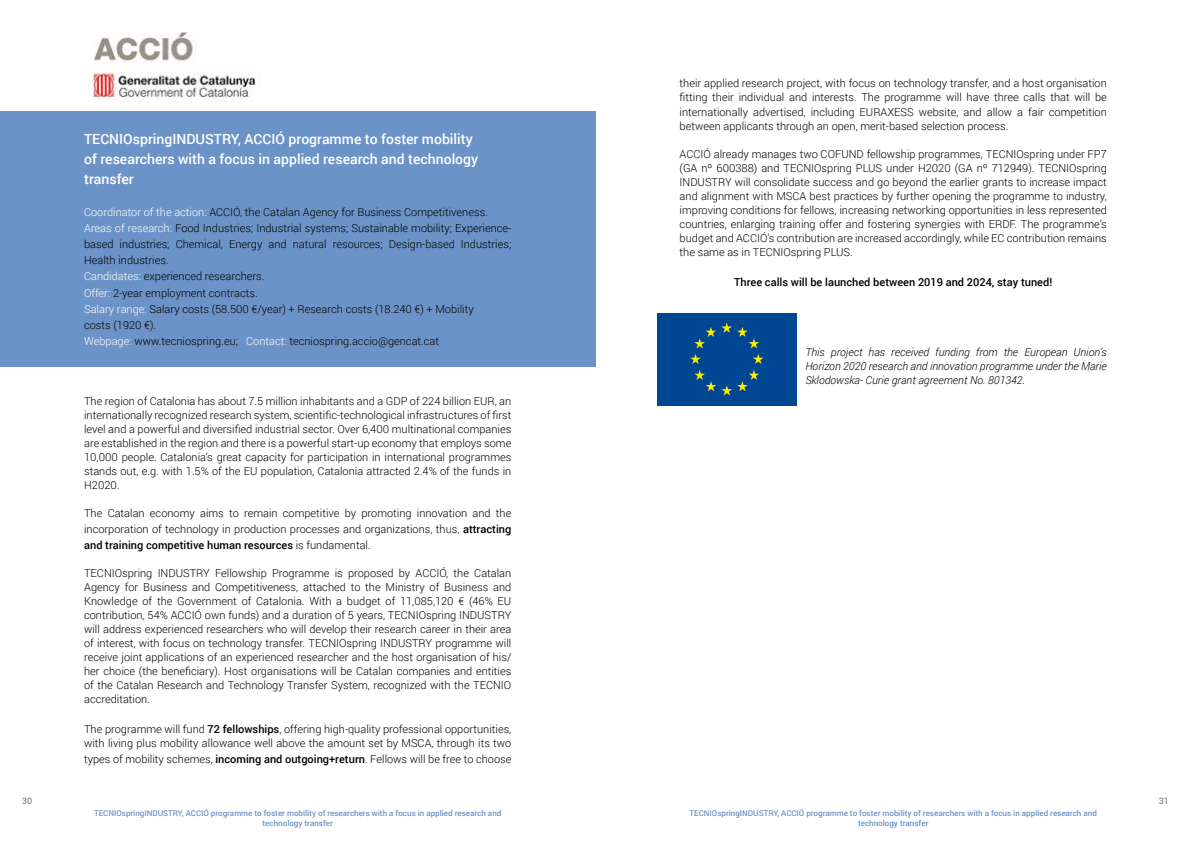
<style>
.page{position:relative;width:1191px;height:842px;background:#fff}
.page>*{position:absolute;margin:0;border:0;box-sizing:border-box;transform-origin:0 0}
.t1{font:500 14px/20px "Roboto";color:#fff}
.t2{font:300 11px/14px "Roboto";color:#000;text-align:justify}
.t3{font:italic 300 11px/14px "Roboto";color:#000;text-align:justify}
.t4{font:500 11px "Roboto";color:#000}
.t5{font:500 9px "Roboto";color:#86888a}
.t6{font:500 8px/10px "Roboto";color:#6c93c7;text-align:center}
.s1{color:#fff}
.s2{font-weight:500}
</style>
<div class="page">
<div style="left:0;top:112px;width:595px;height:255px;background:#6c93c7"></div>
<div style="left:657px;top:313px;width:140px;height:92px;background:#004793"></div>
<svg style="left:753px;top:354px;width:10px;height:10px"></svg>
<svg style="left:694px;top:323px;width:65px;height:25px"></svg>
<svg style="left:690px;top:354px;width:11px;height:10px"></svg>
<svg style="left:694px;top:370px;width:65px;height:25px"></svg>
<img style="left:87px;top:32px;width:169px;height:70px">
<p class="t1" style="left:84px;top:129px;width:396px">TECNIOspringINDUSTRY, ACCIÓ programme to foster mobility of researchers with a focus in applied research and technology transfer</p>
<p class="t2" style="left:84px;top:204px;width:429px;line-height:16px;text-align:left"><span class="s1">Coordinator of the action:</span> ACCIÓ, the Catalan Agency for Business Competitiveness.<br><span class="s1">Areas of research:</span> Food Industries; Industrial systems; Sustainable mobility; Experience&shy;based industries; Chemical, Energy and natural resources; Design-based Industries; Health industries.<br><span class="s1">Candidates:</span> experienced researchers.<br><span class="s1">Offer:</span> 2-year employment contracts.<br><span class="s1">Salary range:</span> Salary costs (58.500 €/year) + Research costs (18.240 €) + Mobility<br>costs (1920 €).<br><span class="s1">Webpage:</span> www.tecniospring.eu; <span class="s1">Contact:</span> tecniospring.accio@gencat.cat</p>
<p class="t2" style="left:84px;top:393px;width:429px">The region of Catalonia has about 7.5 million inhabitants and a GDP of 224 billion EUR, an internationally recognized research system, scientific-technological infrastructures of first level and a powerful and diversified industrial sector. Over 6,400 multinational companies are established in the region and there is a powerful start-up economy that employs some 10,000 people. Catalonia’s great capacity for participation in international programmes stands out, e.g. with 1.5% of the EU population, Catalonia attracted 2.4% of the funds in H2020.</p>
<p class="t2" style="left:84px;top:504px;width:429px;line-height:16px">The Catalan economy aims to remain competitive by promoting innovation and the incorporation of technology in production processes and organizations, thus, <span class="s2">attracting and training competitive human resources</span> is fundamental.</p>
<p class="t2" style="left:84px;top:565px;width:429px">TECNIOspring INDUSTRY Fellowship Programme is proposed by ACCIÓ, the Catalan Agency for Business and Competitiveness, attached to the Ministry of Business and Knowledge of the Government of Catalonia. With a budget of 11,085,120 € (46% EU contribution, 54% ACCIÓ own funds) and a duration of 5 years, TECNIOspring INDUSTRY will address experienced researchers who will develop their research career in their area of interest, with focus on technology transfer. TECNIOspring INDUSTRY programme will receive joint applications of an experienced researcher and the host organisation of his/ her choice (the beneficiary). Host organisations will be Catalan companies and entities of the Catalan Research and Technology Transfer System, recognized with the TECNIO accreditation.</p>
<p class="t2" style="left:84px;top:721px;width:429px">The programme will fund <span class="s2">72 fellowships</span>, offering high-quality professional opportunities, with living plus mobility allowance well above the amount set by MSCA, through its two</p>
<p class="t2" style="left:84px;top:751px;width:429px">types of mobility schemes, <span class="s2">incoming and outgoing+return</span>. Fellows will be free to choose</p>
<p class="t2" style="left:679px;top:76px;width:429px">their applied research project, with focus on technology transfer, and a host organisation fitting their individual and interests. The programme will have three calls that will be internationally advertised, including EURAXESS website, and allow a fair competition between applicants through an open, merit-based selection process.</p>
<p class="t2" style="left:679px;top:146px;width:429px">ACCIÓ already manages two COFUND fellowship programmes, TECNIOspring under FP7 (GA nº 600388) and TECNIOspring PLUS under H2020 (GA nº 712949). TECNIOspring INDUSTRY will consolidate success and go beyond the earlier grants to increase impact and alignment with MSCA best practices by further opening the programme to industry, improving conditions for fellows, increasing networking opportunities in less represented countries, enlarging training offer and fostering synergies with ERDF. The programme’s budget and ACCIÓ’s contribution are increased accordingly, while EC contribution remains the same as in TECNIOspring PLUS.</p>
<p class="t4" style="left:734px;top:274px;width:320px">Three calls will be launched between 2019 and 2024, stay tuned!</p>
<p class="t3" style="left:805px;top:344px;width:303px">This project has received funding from the European Union’s Horizon 2020 research and innovation programme under the Marie Sklodowska- Curie grant agreement No. 801342.</p>
<p class="t5" style="left:22px;top:795px;width:12px">30</p>
<p class="t5" style="left:1158px;top:795px;width:12px">31</p>
<p class="t6" style="left:94px;top:808px;width:409px">TECNIOspringINDUSTRY, ACCIÓ programme to foster mobility of researchers with a focus in applied research and technology transfer</p>
<p class="t6" style="left:689px;top:808px;width:409px">TECNIOspringINDUSTRY, ACCIÓ programme to foster mobility of researchers with a focus in applied research and technology transfer</p>
</div>
